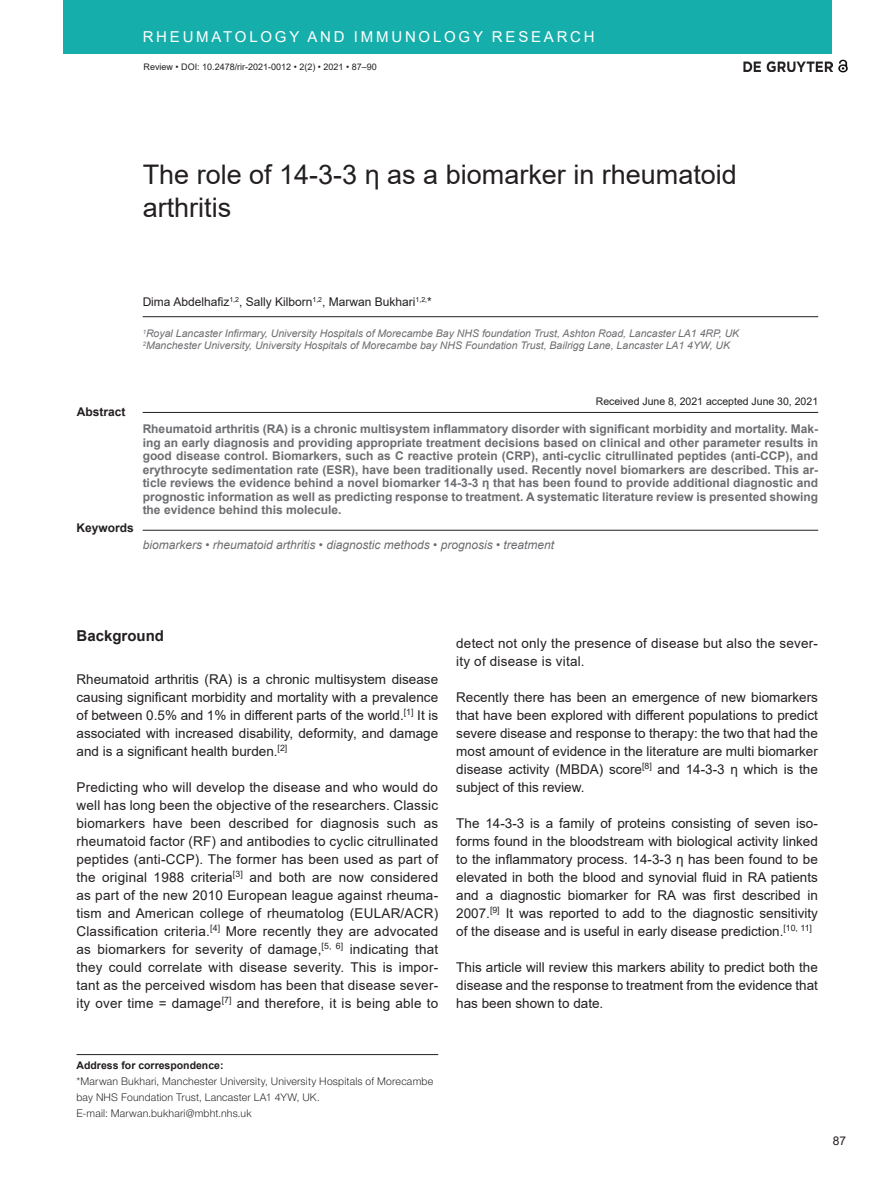
<style>
.page{position:relative;width:893px;height:1191px;background:#fff}
.page>*{position:absolute;margin:0;border:0;box-sizing:border-box;transform-origin:0 0}
.Title_of_the_Article{font:27px/33px "Arial";color:#231f20}
.t1{font:15px "Arial";letter-spacing:.185em;color:#fff}
._1__Subtitle{font:700 15px "Arial";color:#231f20}
.text{font:13.5px/18px "Arial";color:#231f20;text-align:justify}
.AbstractTextFirst{font:700 12px/13.5px "Arial";color:#6c6d70;text-align:justify}
.KEYWORDS-_text{font:italic 12px "Arial";color:#6c6d70}
.AUTHORS{font:12px "Arial";color:#231f20}
.ABSTRACT_KEYWORDS{font:700 12px "Arial";color:#231f20}
.AFFILIATE_DATA{font:italic 10.5px "Arial";color:#6c6d70}
.authors__email_addre{font:10.5px/16.2px "Switzer EFN Light";letter-spacing:.015em;color:#231f20}
.Date_of_sending_and{font:10.5px "Arial";color:#231f20}
.authors__email_addre-2{font:700 10.5px "Arial";color:#231f20}
.t2{font:9px "Arial";color:#231f20}
</style>
<div class="page">
<div style="left:63px;top:0;width:769px;height:54px;background:#15aeaa"></div>
<img style="left:743px;top:61px;width:89px;height:11px">
<img style="left:838px;top:59px;width:10px;height:14px">
<hr style="left:143px;top:316px;width:675px;height:1px;background:#231f20">
<hr style="left:143px;top:412px;width:675px;height:1px;background:#231f20">
<hr style="left:143px;top:530px;width:675px;height:1px;background:#231f20">
<hr style="left:76px;top:1054px;width:362px;height:1px;background:#231f20">
<p class="t1" style="left:143px;top:26px;width:454px">RHEUMATOLOGY AND IMMUNOLOGY RESEARCH</p>
<p class="t2" style="left:144px;top:60px;width:235px">Review • DOI: 10.2478/rir-2021-0012 • 2(2) • 2021 • 87–90</p>
<p class="Title_of_the_Article" style="left:143px;top:158px;width:596px">The role of 14-3-3 η as a biomarker in rheumatoid arthritis</p>
<p class="AUTHORS" style="left:143px;top:293px;width:291px">Dima Abdelhafiz<sup>1,2</sup>, Sally Kilborn<sup>1,2</sup>, Marwan Bukhari<sup>1,2,</sup>*</p>
<p class="AFFILIATE_DATA" style="left:143px;top:326px;width:598px"><sup>1</sup>Royal Lancaster Infirmary, University Hospitals of Morecambe Bay NHS foundation Trust, Ashton Road, Lancaster LA1 4RP, UK</p>
<p class="AFFILIATE_DATA" style="left:143px;top:338px;width:589px"><sup>2</sup>Manchester University, University Hospitals of Morecambe bay NHS Foundation Trust, Bailrigg Lane, Lancaster LA1 4YW, UK</p>
<p class="ABSTRACT_KEYWORDS" style="left:77px;top:404px;width:50px">Abstract</p>
<p class="ABSTRACT_KEYWORDS" style="left:76px;top:519px;width:59px">Keywords</p>
<p class="Date_of_sending_and" style="left:596px;top:393px;width:224px">Received June 8, 2021 accepted June 30, 2021</p>
<p class="AbstractTextFirst" style="left:143px;top:422px;width:677px">Rheumatoid arthritis (RA) is a chronic multisystem inflammatory disorder with significant morbidity and mortality. Mak&shy;ing an early diagnosis and providing appropriate treatment decisions based on clinical and other parameter results in good disease control. Biomarkers, such as C reactive protein (CRP), anti-cyclic citrullinated peptides (anti-CCP), and erythrocyte sedimentation rate (ESR), have been traditionally used. Recently novel biomarkers are described. This ar&shy;ticle reviews the evidence behind a novel biomarker 14-3-3 η that has been found to provide additional diagnostic and prognostic information as well as predicting response to treatment. A systematic literature review is presented showing the evidence behind this molecule.</p>
<p class="KEYWORDS-_text" style="left:143px;top:537px;width:413px">biomarkers • rheumatoid arthritis • diagnostic methods • prognosis • treatment</p>
<p class="_1__Subtitle" style="left:76px;top:625px;width:89px">Background</p>
<p class="text" style="left:76px;top:670px;width:363px">Rheumatoid arthritis (RA) is a chronic multisystem disease causing significant morbidity and mortality with a prevalence of between 0.5% and 1% in different parts of the world.<sup>[1]</sup> It is associated with increased disability, deformity, and damage and is a significant health burden.<sup>[2]</sup></p>
<p class="text" style="left:76px;top:778px;width:363px">Predicting who will develop the disease and who would do well has long been the objective of the researchers. Classic biomarkers have been described for diagnosis such as rheumatoid factor (RF) and antibodies to cyclic citrullinated peptides (anti-CCP). The former has been used as part of the original 1988 criteria<sup>[3]</sup> and both are now considered as part of the new 2010 European league against rheuma&shy;tism and American college of rheumatolog (EULAR/ACR)<br>Classification criteria.<sup>[4]</sup> More recently they are advocated as biomarkers for severity of damage,<sup>[5,</sup> <sup>6]</sup> indicating that they could correlate with disease severity. This is impor&shy;tant as the perceived wisdom has been that disease sever&shy;ity over time = damage<sup>[7]</sup> and therefore, it is being able to</p>
<p class="text" style="left:456px;top:634px;width:363px">detect not only the presence of disease but also the sever&shy;ity of disease is vital.</p>
<p class="text" style="left:456px;top:688px;width:363px">Recently there has been an emergence of new biomarkers that have been explored with different populations to predict severe disease and response to therapy: the two that had the most amount of evidence in the literature are multi biomarker disease activity (MBDA) score<sup>[8]</sup> and 14-3-3 η which is the subject of this review.</p>
<p class="text" style="left:456px;top:814px;width:363px">The 14-3-3 is a family of proteins consisting of seven iso&shy;forms found in the bloodstream with biological activity linked to the inflammatory process. 14-3-3 η has been found to be elevated in both the blood and synovial fluid in RA patients and a diagnostic biomarker for RA was first described in 2007.<sup>[9]</sup> It was reported to add to the diagnostic sensitivity of the disease and is useful in early disease prediction.<sup>[10,</sup> <sup>11]</sup></p>
<p class="text" style="left:456px;top:958px;width:363px">This article will review this markers ability to predict both the disease and the response to treatment from the evidence that has been shown to date.</p>
<p class="authors__email_addre-2" style="left:76px;top:1057px;width:149px">Address for correspondence:</p>
<p class="authors__email_addre" style="left:76px;top:1073px;width:358px">*Marwan Bukhari, Manchester University, University Hospitals of Morecambe bay NHS Foundation Trust, Lancaster LA1 4YW, UK.</p>
<p class="authors__email_addre" style="left:76px;top:1105px;width:177px">E-mail: Marwan.bukhari@mbht.nhs.uk</p>
<p class="AUTHORS" style="left:833px;top:1132px;width:15px">87</p>
</div>
